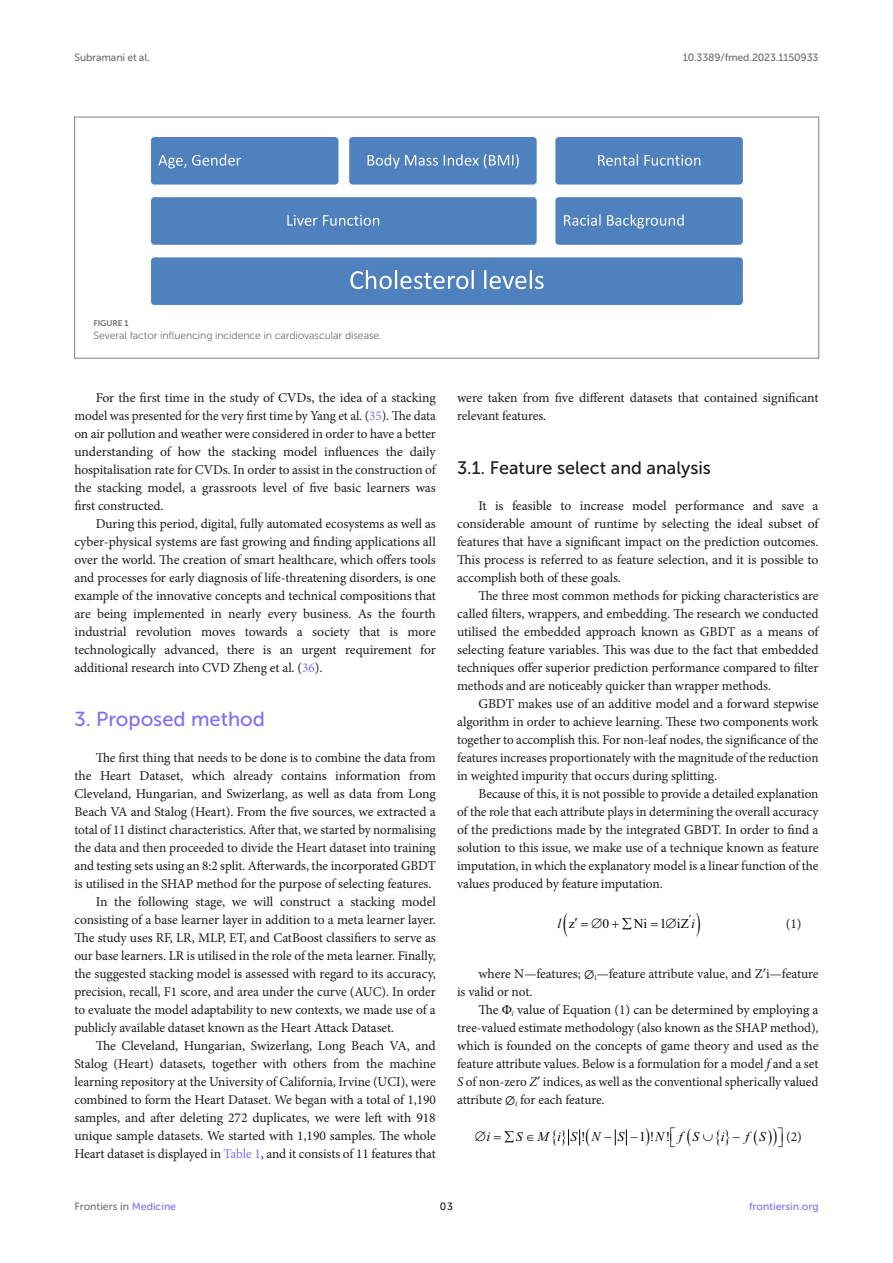
<style>
.page{position:relative;width:893px;height:1263px;background:#fff}
.page>*{position:absolute;margin:0;border:0;box-sizing:border-box;transform-origin:0 0}
.HEAD_1{font:20.25px "Museo Sans 500";color:#856df0}
.HEAD_2{font:18px "Museo Sans 500";color:#1b1c1b}
.TEXT{font:13.5px/18px "Minion Pro";letter-spacing:-.005em;color:#1b1c1b;text-align:justify}
.TEXT_FLUSH{font:13.5px/18px "Minion Pro";letter-spacing:-.01em;color:#1b1c1b;text-align:justify}
.spi-math-img{font:13.5px "Times New Roman";color:#000}
.spi-math-img-2{font:italic 13.5px "Times New Roman";color:#000}
.EQ{font:13.5px "Minion Pro";color:#1b1c1b}
.t1{font:10.5px "Museo Sans 500";letter-spacing:-.015em;color:#706f70}
.FIG_LEG{font:10.5px "Museo Sans 300";letter-spacing:-.01em;color:#706f70}
.t2{font:10.5px "Museo Sans 500";color:#856df0}
.t3{font:10.5px "Museo Sans 500";color:#1b1c1b}
.FIG_HD{font:8.25px "Museo Sans 700";letter-spacing:-.01em;color:#706f70}
.s1{color:#856df0}
.s2{font-style:italic}
.s3{font-family:"STIX General"}
.s4{font-family:"Gentium Plus"}
</style>
<div class="page">
<svg style="left:579px;top:1129px;width:1px;height:16px"></svg>
<svg style="left:615px;top:1129px;width:1px;height:16px"></svg>
<svg style="left:626px;top:1129px;width:1px;height:16px"></svg>
<img style="left:151px;top:137px;width:592px;height:168px">
<div style="left:74px;top:117px;width:745px;height:241px;border:1px solid #808285"></div>
<svg style="left:568px;top:1129px;width:1px;height:16px"></svg>
<p class="t1" style="left:74px;top:51px;width:77px">Subramani et al.</p>
<p class="t1" style="left:683px;top:51px;width:137px">10.3389/fmed.2023.1150933</p>
<p class="FIG_HD" style="left:94px;top:318px;width:37px">FIGURE 1</p>
<p class="FIG_LEG" style="left:94px;top:330px;width:290px">Several factor influencing incidence in cardiovascular disease.</p>
<p class="TEXT" style="left:74px;top:389px;width:363px;text-indent:21px">For the first time in the study of CVDs, the idea of a stacking model was presented for the very first time by Yang et al. (<span class="s1">35</span>). The data on air pollution and weather were considered in order to have a better understanding of how the stacking model influences the daily hospitalisation rate for CVDs. In order to assist in the construction of the stacking model, a grassroots level of five basic learners was first constructed.</p>
<p class="TEXT" style="left:74px;top:515px;width:363px;text-indent:21px">During this period, digital, fully automated ecosystems as well as cyber-physical systems are fast growing and finding applications all over the world. The creation of smart healthcare, which offers tools and processes for early diagnosis of life-threatening disorders, is one example of the innovative concepts and technical compositions that are being implemented in nearly every business. As the fourth industrial revolution moves towards a society that is more technologically advanced, there is an urgent requirement for additional research into CVD Zheng et al. (<span class="s1">36</span>).</p>
<p class="HEAD_1" style="left:74px;top:708px;width:192px">3. Proposed method</p>
<p class="TEXT_FLUSH" style="left:74px;top:749px;width:363px;text-indent:21px">The first thing that needs to be done is to combine the data from the Heart Dataset, which already contains information from Cleveland, Hungarian, and Swizerlang, as well as data from Long Beach VA and Stalog (Heart). From the five sources, we extracted a total of 11 distinct characteristics. After that, we started by normalising the data and then proceeded to divide the Heart dataset into training and testing sets using an 8:2 split. Afterwards, the incorporated GBDT is utilised in the SHAP method for the purpose of selecting features.</p>
<p class="TEXT" style="left:74px;top:893px;width:363px;text-indent:21px">In the following stage, we will construct a stacking model consisting of a base learner layer in addition to a meta learner layer.<br>The study uses RF, LR, MLP, ET, and CatBoost classifiers to serve as our base learners. LR is utilised in the role of the meta learner. Finally, the suggested stacking model is assessed with regard to its accuracy, precision, recall, F1 score, and area under the curve (AUC). In order to evaluate the model adaptability to new contexts, we made use of a publicly available dataset known as the Heart Attack Dataset.</p>
<p class="TEXT" style="left:74px;top:1037px;width:363px;text-indent:21px">The Cleveland, Hungarian, Swizerlang, Long Beach VA, and Stalog (Heart) datasets, together with others from the machine learning repository at the University of California, Irvine (UCI), were combined to form the Heart Dataset. We began with a total of 1,190 samples, and after deleting 272 duplicates, we were left with 918 unique sample datasets. We started with 1,190 samples. The whole Heart dataset is displayed in <span class="s1">Table 1</span>, and it consists of 11 features that</p>
<p class="TEXT" style="left:457px;top:389px;width:363px">were taken from five different datasets that contained significant relevant features.</p>
<p class="HEAD_2" style="left:457px;top:458px;width:255px">3.1. Feature select and analysis</p>
<p class="TEXT_FLUSH" style="left:457px;top:497px;width:363px;text-indent:21px">It is feasible to increase model performance and save a considerable amount of runtime by selecting the ideal subset of features that have a significant impact on the prediction outcomes.<br>This process is referred to as feature selection, and it is possible to accomplish both of these goals.</p>
<p class="TEXT" style="left:457px;top:587px;width:363px;text-indent:21px">The three most common methods for picking characteristics are called filters, wrappers, and embedding. The research we conducted utilised the embedded approach known as GBDT as a means of selecting feature variables. This was due to the fact that embedded techniques offer superior prediction performance compared to filter methods and are noticeably quicker than wrapper methods.</p>
<p class="TEXT" style="left:457px;top:695px;width:363px;text-indent:21px">GBDT makes use of an additive model and a forward stepwise algorithm in order to achieve learning. These two components work together to accomplish this. For non-leaf nodes, the significance of the features increases proportionately with the magnitude of the reduction in weighted impurity that occurs during splitting.</p>
<p class="TEXT" style="left:457px;top:785px;width:363px;text-indent:21px">Because of this, it is not possible to provide a detailed explanation of the role that each attribute plays in determining the overall accuracy of the predictions made by the integrated GBDT. In order to find a solution to this issue, we make use of a technique known as feature imputation, in which the explanatory model is a linear function of the values produced by feature imputation.</p>
<p class="spi-math-img-2" style="left:557px;top:914px;width:5px">l</p>
<p class="spi-math-img" style="left:660px;top:915px;width:37px">1∅iZ <span class="s2">i</span></p>
<p class="spi-math-img" style="left:591px;top:915px;width:20px">∅0</p>
<p class="spi-math-img" style="left:622px;top:915px;width:27px">∑Ni</p>
<p class="spi-math-img" style="left:569px;top:915px;width:7px">z</p>
<p class="EQ" style="left:786px;top:914px;width:17px">(1)</p>
<p class="TEXT_FLUSH" style="left:457px;top:965px;width:363px;text-indent:21px">where N—features; <span class="s3">∅</span><sub>i</sub>—feature attribute value, and Z<span class="s4">′</span>i—feature is valid or not.</p>
<p class="TEXT" style="left:457px;top:1001px;width:363px;text-indent:21px">The <span class="s3">Φ</span><sub>i</sub> value of Equation (1) can be determined by employing a tree-valued estimate methodology (also known as the SHAP method), which is founded on the concepts of game theory and used as the feature attribute values. Below is a formulation for a model <span class="s2">f</span> and a set <span class="s2">S</span> of non-zero <span class="s2">Z</span><span class="s4">′</span> indices, as well as the conventional spherically valued attribute <span class="s3">∅</span><sub>i</sub> for each feature.</p>
<p class="spi-math-img-2" style="left:475px;top:1127px;width:17px">∅i</p>
<p class="spi-math-img-2" style="left:516px;top:1127px;width:110px">S Mi S N−S</p>
<p class="spi-math-img" style="left:630px;top:1128px;width:84px">−1 !<span class="s2">N</span>! <span class="s2">f S</span> ∪</p>
<p class="spi-math-img-2" style="left:733px;top:1127px;width:35px">− f S</p>
<p class="spi-math-img" style="left:581px;top:1128px;width:6px">!</p>
<p class="spi-math-img-2" style="left:721px;top:1127px;width:5px">i</p>
<p class="EQ" style="left:786px;top:1127px;width:17px">(2)</p>
<p class="t1" style="left:74px;top:1200px;width:103px">Frontiers in <span class="s1">Medicine</span></p>
<p class="t3" style="left:440px;top:1200px;width:15px">03</p>
<p class="t2" style="left:749px;top:1200px;width:71px">frontiersin.org</p>
</div>
